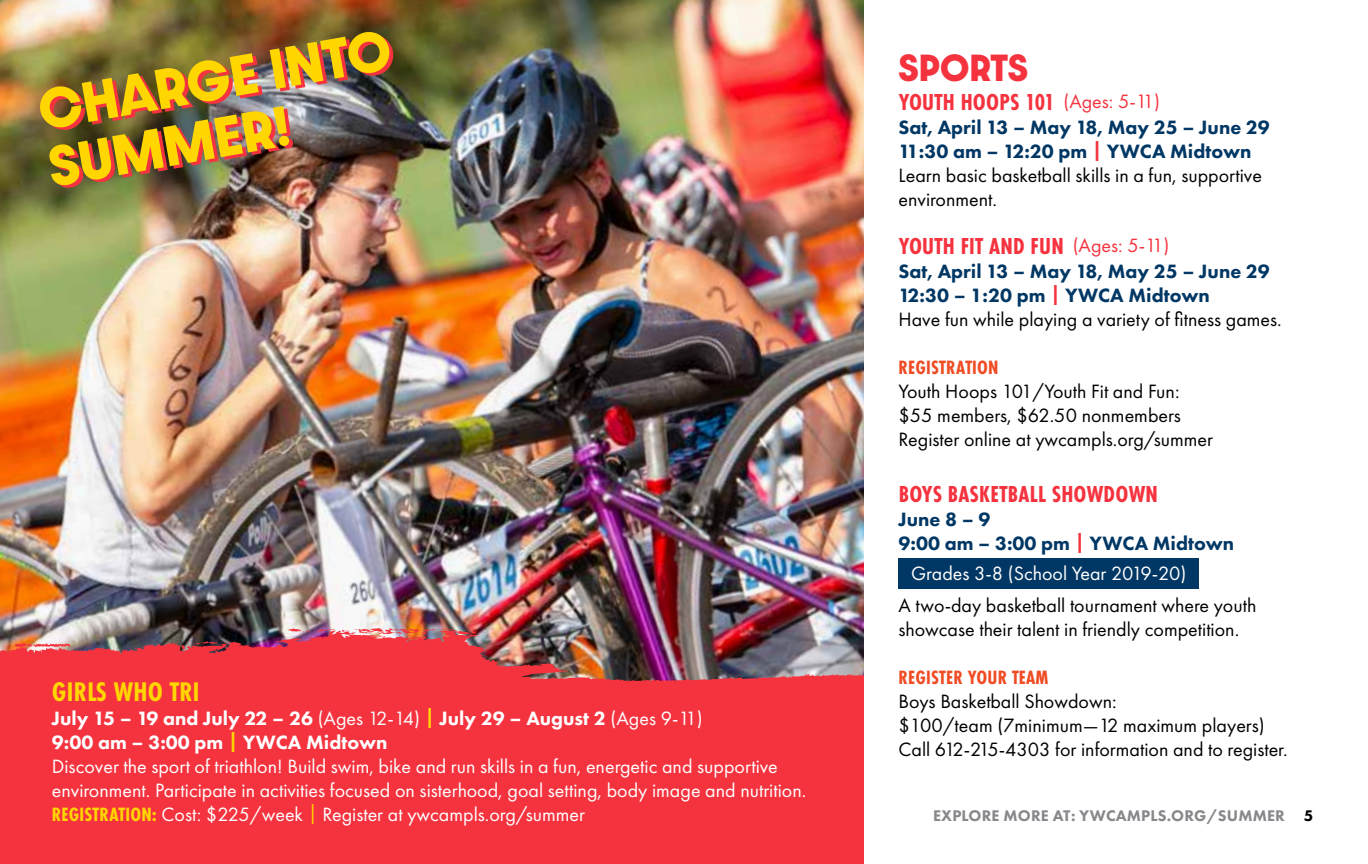
<style>
.page{position:relative;width:1368px;height:864px;background:#fff}
.page>*{position:absolute;margin:0;border:0;box-sizing:border-box;transform-origin:0 0}
.t1{font:700 48px/57.6px "Dazzle Unicase";color:#ffd600}
.t2{font:700 32px "Dazzle Unicase";color:#f5333f}
.t3{font:700 28px "Futura PT Cond";letter-spacing:.01em;color:#ffd600}
.t4{font:700 24px "Futura PT Cond";letter-spacing:.01em;color:#f5333f}
.t5{font:20px/24px "Futura PT";color:#fff}
.t6{font:20px/24px "Futura PT";color:#000}
.t7{font:800 20px/24px "Futura PT";color:#003764}
.t8{font:700 20px "Futura PT Cond";letter-spacing:.01em;color:#f04c24}
.t9{font:800 16px "Futura PT";letter-spacing:.01em;color:#87888c}
.s1{font-weight:800}
.s2{font-weight:800;color:#ffd600}
.s3{font-family:"Futura PT Cond";font-weight:700;color:#ffd600}
.s4{color:#ffd600}
.s5{font-family:"Futura PT";font-weight:400;font-size:20px}
.s6{color:#f5333f}
.s7{font-weight:400;color:#000}
.s8{color:#000}
</style>
<div class="page">
<img style="left:0;top:0;width:864px;height:628px">
<svg style="left:0;top:628px;width:864px;height:236px;background:#e63944"></svg>
<svg style="left:283px;top:636px;width:76px;height:15px"></svg>
<svg style="left:382px;top:641px;width:9px;height:4px"></svg>
<svg style="left:225px;top:645px;width:22px;height:12px"></svg>
<svg style="left:110px;top:652px;width:22px;height:5px"></svg>
<svg style="left:430px;top:643px;width:47px;height:20px"></svg>
<div style="left:899px;top:558px;width:300px;height:31px;background:#003764"></div>
<h1 class="t1" style="left:34px;top:82px;width:359px;rotate:-10deg">CHARGE INTO<br>SUMMER!</h1>
<h3 class="t3" style="left:52px;top:676px;width:149px">GIRLS WHO TRI</h3>
<p class="t5" style="left:52px;top:706px;width:756px"><span class="s1">July 15 – 19 and July 22 – 26</span> (Ages 12-14) <span class="s2">|</span> <span class="s1">July 29 – August 2</span> (Ages 9-11)<br><span class="s1">9:00 am – 3:00 pm</span> <span class="s2">|</span> <span class="s1">YWCA Midtown<br></span>Discover the sport of triathlon! Build swim, bike and run skills in a fun, energetic and supportive environment. Participate in activities focused on sisterhood, goal setting, body image and nutrition.<br><span class="s3">REGISTRATION:</span> Cost: $225/week <span class="s4">|</span> Register at ywcampls.org/summer</p>
<h2 class="t2" style="left:899px;top:43px;width:131px">SPORTS</h2>
<p class="t4" style="left:899px;top:88px;width:263px">YOUTH HOOPS 101 <span class="s5">(Ages: 5-11)</span></p>
<p class="t7" style="left:899px;top:115px;width:373px">Sat, April 13 – May 18, May 25 – June 29<br>11:30 am – 12:20 pm <span class="s6">|</span> YWCA Midtown <span class="s7">Learn basic basketball skills in a fun, supportive environment.</span></p>
<p class="t4" style="left:899px;top:232px;width:272px">YOUTH FIT AND FUN <span class="s5">(Ages: 5-11)</span></p>
<p class="t7" style="left:899px;top:259px;width:385px">Sat, April 13 – May 18, May 25 – June 29<br>12:30 – 1:20 pm <span class="s6">|</span> YWCA Midtown<br><span class="s7">Have fun while playing a variety of fitness games.</span></p>
<p class="t8" style="left:899px;top:356px;width:101px">REGISTRATION</p>
<p class="t6" style="left:899px;top:379px;width:316px">Youth Hoops 101/Youth Fit and Fun: $55 members, $62.50 nonmembers<br>Register online at ywcampls.org/summer</p>
<p class="t4" style="left:899px;top:480px;width:261px">BOYS BASKETBALL SHOWDOWN</p>
<p class="t7" style="left:899px;top:507px;width:337px">June 8 – 9<br>9:00 am – 3:00 pm <span class="s6">|</span> YWCA Midtown</p>
<p class="t5" style="left:911px;top:561px;width:277px">Grades 3-8 (School Year 2019-20)</p>
<p class="t6" style="left:899px;top:593px;width:359px">A two-day basketball tournament where youth showcase their talent in friendly competition.</p>
<p class="t8" style="left:899px;top:666px;width:151px">REGISTER YOUR TEAM</p>
<p class="t6" style="left:899px;top:689px;width:391px">Boys Basketball Showdown:<br>$100/team (7minimum—12 maximum players)<br>Call 612-215-4303 for information and to register.</p>
<p class="t9" style="left:933px;top:806px;width:382px">EXPLORE MORE AT: YWCAMPLS.ORG/SUMMER <span class="s8">5</span></p>
</div>
